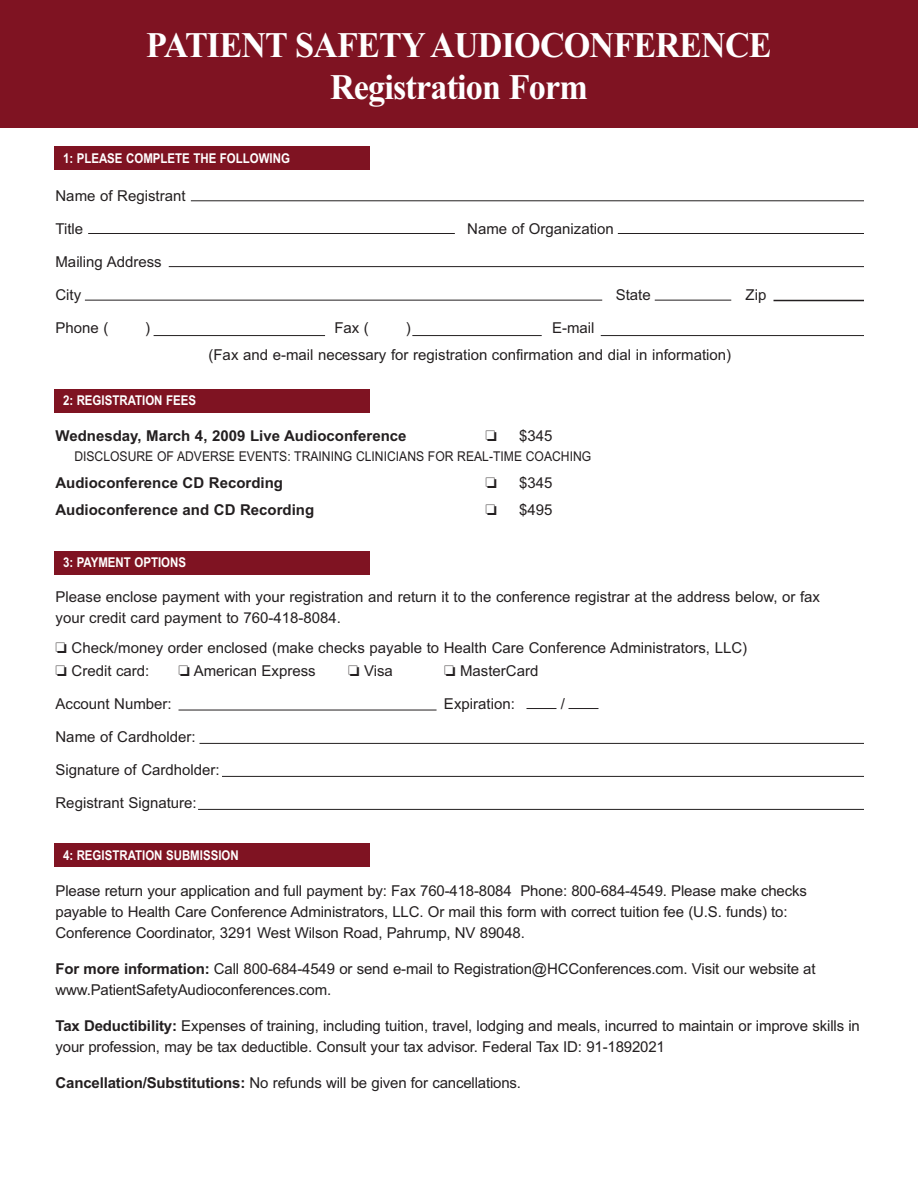
<style>
.page{position:relative;width:918px;height:1188px;background:#fff}
.page>*{position:absolute;margin:0;border:0;box-sizing:border-box;transform-origin:0 0}
.t1{font:700 36px/42px "Times New Roman";letter-spacing:-.025em;color:#fff;text-align:center;scale:.95 1}
.t2{font:15px/21px "Arial";letter-spacing:-.01em;color:#231f20}
.t3{font:700 15px "Arial";color:#231f20}
.t4{font:700 13.5px "Arial";color:#fff;scale:.85 1}
.t5{font:13.5px "Arial";color:#231f20;scale:.9 1}
.s1{font-weight:700}
</style>
<div class="page">
<div style="left:0;top:0;width:918px;height:127px;background:#7f1322"></div>
<div style="left:54px;top:147px;width:316px;height:23px;background:#7f1322"></div>
<hr style="left:154px;top:335px;width:171px;height:1px;background:#231f20">
<hr style="left:85px;top:300px;width:517px;height:1px;background:#231f20">
<hr style="left:169px;top:266px;width:695px;height:1px;background:#231f20">
<hr style="left:88px;top:233px;width:367px;height:1px;background:#231f20">
<hr style="left:618px;top:233px;width:246px;height:1px;background:#231f20">
<hr style="left:191px;top:200px;width:673px;height:1px;background:#231f20">
<hr style="left:655px;top:300px;width:76px;height:1px;background:#231f20">
<hr style="left:774px;top:300px;width:90px;height:1px;background:#231f20">
<hr style="left:412px;top:335px;width:130px;height:1px;background:#231f20">
<hr style="left:601px;top:335px;width:263px;height:1px;background:#231f20">
<hr style="left:198px;top:809px;width:666px;height:1px;background:#231f20">
<hr style="left:222px;top:776px;width:642px;height:1px;background:#231f20">
<hr style="left:200px;top:743px;width:664px;height:1px;background:#231f20">
<hr style="left:178px;top:710px;width:259px;height:1px;background:#231f20">
<hr style="left:526px;top:708px;width:30px;height:1px;background:#231f20">
<hr style="left:568px;top:708px;width:30px;height:1px;background:#231f20">
<div style="left:54px;top:389px;width:316px;height:24px;background:#7f1322"></div>
<div style="left:54px;top:551px;width:316px;height:24px;background:#7f1322"></div>
<div style="left:54px;top:844px;width:316px;height:23px;background:#7f1322"></div>
<h1 class="t1" style="left:146px;top:24px;width:660px">PATIENT SAFETY AUDIOCONFERENCE<br>Registration Form</h1>
<p class="t4" style="left:63px;top:151px;width:269px">1: PLEASE COMPLETE THE FOLLOWING</p>
<p class="t2" style="left:56px;top:185px;width:132px">Name of Registrant</p>
<p class="t2" style="left:56px;top:218px;width:29px">Title</p>
<p class="t2" style="left:467px;top:218px;width:148px">Name of Organization</p>
<p class="t2" style="left:56px;top:251px;width:108px">Mailing Address</p>
<p class="t2" style="left:56px;top:284px;width:27px">City</p>
<p class="t2" style="left:616px;top:284px;width:37px">State</p>
<p class="t2" style="left:746px;top:284px;width:22px">Zip</p>
<p class="t2" style="left:56px;top:317px;width:54px">Phone (</p>
<p class="t2" style="left:145px;top:317px;width:6px">)</p>
<p class="t2" style="left:334px;top:317px;width:36px">Fax (</p>
<p class="t2" style="left:406px;top:317px;width:6px">)</p>
<p class="t2" style="left:209px;top:314px;width:524px;line-height:27px;text-indent:344px">E-mail<br>(Fax and e-mail necessary for registration confirmation and dial in information)</p>
<p class="t4" style="left:63px;top:393px;width:158px">2: REGISTRATION FEES</p>
<p class="t3" style="left:56px;top:427px;width:353px">Wednesday, March 4, 2009 Live Audioconference</p>
<p class="t2" style="left:519px;top:426px;width:35px">$345</p>
<p class="t5" style="left:74px;top:448px;width:576px">DISCLOSURE OF ADVERSE EVENTS: TRAINING CLINICIANS FOR REAL-TIME COACHING</p>
<p class="t3" style="left:56px;top:474px;width:229px">Audioconference CD Recording</p>
<p class="t2" style="left:519px;top:472px;width:35px">$345</p>
<p class="t3" style="left:56px;top:501px;width:260px">Audioconference and CD Recording</p>
<p class="t2" style="left:519px;top:499px;width:35px">$495</p>
<p class="t4" style="left:63px;top:555px;width:146px">3: PAYMENT OPTIONS</p>
<p class="t2" style="left:56px;top:586px;width:766px">Please enclose payment with your registration and return it to the conference registrar at the address below, or fax your credit card payment to 760-418-8084.</p>
<p class="t2" style="left:56px;top:637px;width:693px;line-height:22.5px">❏ Check/money order enclosed (make checks payable to Health Care Conference Administrators, LLC) ❏ Credit card:</p>
<p class="t2" style="left:178px;top:660px;width:139px">❏ American Express</p>
<p class="t2" style="left:348px;top:660px;width:46px">❏ Visa</p>
<p class="t2" style="left:444px;top:660px;width:96px">❏ MasterCard</p>
<p class="t2" style="left:56px;top:693px;width:118px">Account Number:</p>
<p class="t2" style="left:444px;top:693px;width:72px">Expiration:</p>
<p class="t2" style="left:561px;top:693px;width:6px">/</p>
<p class="t2" style="left:56px;top:726px;width:142px">Name of Cardholder:</p>
<p class="t2" style="left:56px;top:759px;width:166px">Signature of Cardholder:</p>
<p class="t2" style="left:56px;top:792px;width:143px">Registrant Signature:</p>
<p class="t4" style="left:63px;top:847px;width:208px">4: REGISTRATION SUBMISSION</p>
<p class="t2" style="left:56px;top:880px;width:753px">Please return your application and full payment by: Fax 760-418-8084 Phone: 800-684-4549. Please make checks payable to Health Care Conference Administrators, LLC. Or mail this form with correct tuition fee (U.S. funds) to:<br>Conference Coordinator, 3291 West Wilson Road, Pahrump, NV 89048.</p>
<p class="t2" style="left:56px;top:958px;width:762px"><span class="s1">For more information:</span> Call 800-684-4549 or send e-mail to Registration@HCConferences.com. Visit our website at www.PatientSafetyAudioconferences.com.</p>
<p class="t2" style="left:56px;top:1015px;width:806px"><span class="s1">Tax Deductibility:</span> Expenses of training, including tuition, travel, lodging and meals, incurred to maintain or improve skills in your profession, may be tax deductible. Consult your tax advisor. Federal Tax ID: 91-1892021</p>
<p class="t2" style="left:56px;top:1072px;width:467px"><span class="s1">Cancellation/Substitutions:</span> No refunds will be given for cancellations.</p>
</div>
